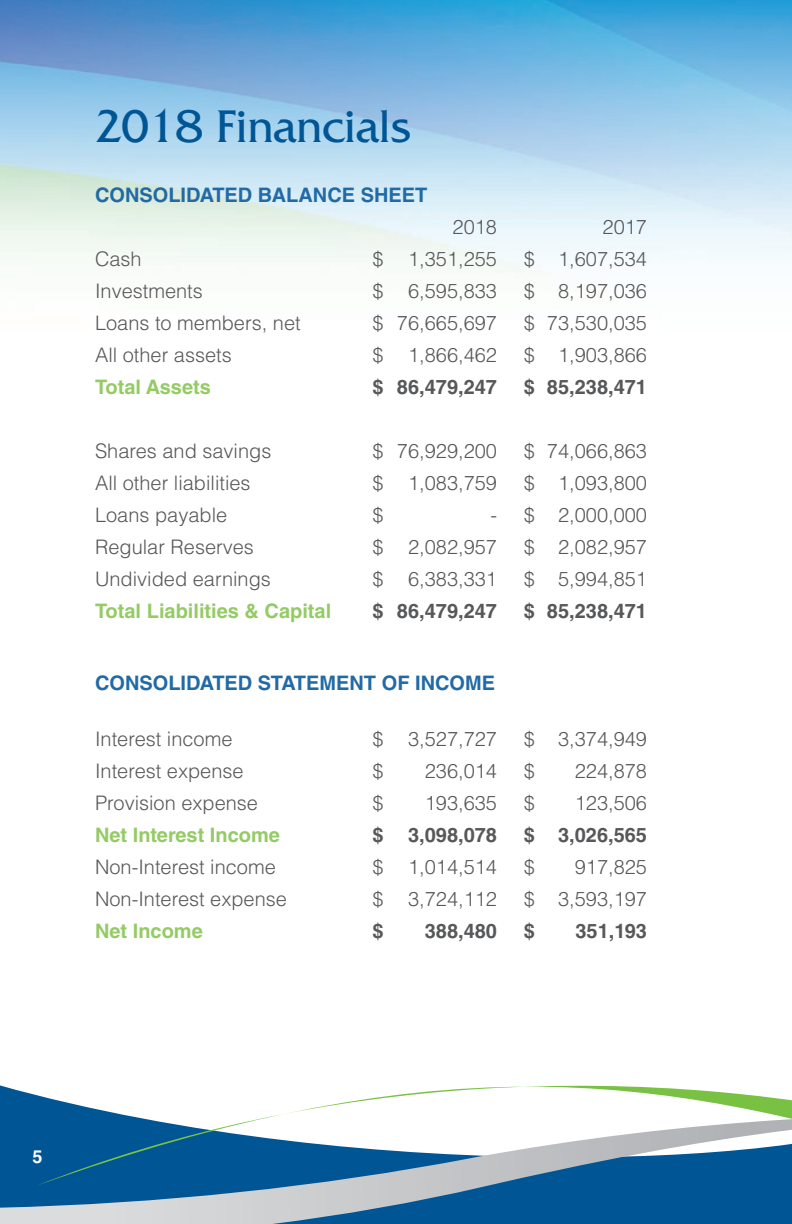
<style>
.page{position:relative;width:792px;height:1224px;background:#fff}
.page>*{position:absolute;margin:0;border:0;box-sizing:border-box;transform-origin:0 0}
.t1{font:48px "Friz Quadrata Std";color:#005595}
.t2{font:300 20px "Helvetica LT Std";color:#57585a}
.t3{font:700 20px "Helvetica LT Std";color:#57585a}
.t4{font:700 20px "Helvetica LT Std";color:#94cb64}
.t5{font:700 20px "Helvetica LT Std";color:#216aa5}
.t6{font:700 18px "Helvetica LT Std";color:#fff}
</style>
<div class="page">
<img style="left:0;top:0;width:792px;height:268px">
<svg style="left:0;top:1085px;width:36px;height:34px"></svg>
<svg style="left:36px;top:1085px;width:756px;height:34px"></svg>
<svg style="left:0;top:1119px;width:792px;height:105px"></svg>
<h1 class="t1" style="left:95px;top:99px;width:317px">2018 Financials</h1>
<p class="t5" style="left:95px;top:182px;width:334px">CONSOLIDATED BALANCE SHEET</p>
<p class="t2" style="left:453px;top:214px;width:46px">2018</p>
<p class="t2" style="left:603px;top:214px;width:46px">2017</p>
<p class="t2" style="left:95px;top:246px;width:48px">Cash</p>
<p class="t2" style="left:373px;top:246px;width:126px">$ 1,351,255</p>
<p class="t2" style="left:524px;top:246px;width:125px">$ 1,607,534</p>
<p class="t2" style="left:95px;top:278px;width:109px">Investments</p>
<p class="t2" style="left:373px;top:278px;width:126px">$ 6,595,833</p>
<p class="t2" style="left:524px;top:278px;width:125px">$ 8,197,036</p>
<p class="t2" style="left:95px;top:310px;width:207px">Loans to members, net</p>
<p class="t2" style="left:373px;top:310px;width:126px">$ 76,665,697</p>
<p class="t2" style="left:524px;top:310px;width:125px">$ 73,530,035</p>
<p class="t2" style="left:95px;top:342px;width:138px">All other assets</p>
<p class="t2" style="left:373px;top:342px;width:126px">$ 1,866,462</p>
<p class="t2" style="left:524px;top:342px;width:125px">$ 1,903,866</p>
<p class="t4" style="left:95px;top:374px;width:117px">Total Assets</p>
<p class="t3" style="left:373px;top:374px;width:126px">$ 86,479,247</p>
<p class="t3" style="left:524px;top:374px;width:125px">$ 85,238,471</p>
<p class="t2" style="left:95px;top:438px;width:178px">Shares and savings</p>
<p class="t2" style="left:373px;top:438px;width:126px">$ 76,929,200</p>
<p class="t2" style="left:524px;top:438px;width:125px">$ 74,066,863</p>
<p class="t2" style="left:95px;top:470px;width:157px">All other liabilities</p>
<p class="t2" style="left:373px;top:470px;width:126px">$ 1,083,759</p>
<p class="t2" style="left:524px;top:470px;width:125px">$ 1,093,800</p>
<p class="t2" style="left:95px;top:502px;width:134px">Loans payable</p>
<p class="t2" style="left:373px;top:502px;width:13px">$</p>
<p class="t2" style="left:490px;top:502px;width:158px">- $ 2,000,000</p>
<p class="t2" style="left:95px;top:534px;width:160px">Regular Reserves</p>
<p class="t2" style="left:373px;top:534px;width:126px">$ 2,082,957</p>
<p class="t2" style="left:524px;top:534px;width:125px">$ 2,082,957</p>
<p class="t2" style="left:95px;top:566px;width:177px">Undivided earnings</p>
<p class="t2" style="left:373px;top:566px;width:126px">$ 6,383,331</p>
<p class="t2" style="left:524px;top:566px;width:125px">$ 5,994,851</p>
<p class="t4" style="left:95px;top:598px;width:238px">Total Liabilities &amp; Capital</p>
<p class="t3" style="left:373px;top:598px;width:126px">$ 86,479,247</p>
<p class="t3" style="left:524px;top:598px;width:125px">$ 85,238,471</p>
<p class="t5" style="left:95px;top:670px;width:402px">CONSOLIDATED STATEMENT OF INCOME</p>
<p class="t2" style="left:95px;top:726px;width:139px">Interest income</p>
<p class="t2" style="left:373px;top:726px;width:126px">$ 3,527,727</p>
<p class="t2" style="left:524px;top:726px;width:125px">$ 3,374,949</p>
<p class="t2" style="left:95px;top:758px;width:150px">Interest expense</p>
<p class="t2" style="left:373px;top:758px;width:13px">$</p>
<p class="t2" style="left:425px;top:758px;width:74px">236,014</p>
<p class="t2" style="left:524px;top:758px;width:13px">$</p>
<p class="t2" style="left:575px;top:758px;width:74px">224,878</p>
<p class="t2" style="left:95px;top:790px;width:165px">Provision expense</p>
<p class="t2" style="left:373px;top:790px;width:13px">$</p>
<p class="t2" style="left:425px;top:790px;width:74px">193,635</p>
<p class="t2" style="left:524px;top:790px;width:13px">$</p>
<p class="t2" style="left:575px;top:790px;width:74px">123,506</p>
<p class="t4" style="left:95px;top:822px;width:186px">Net Interest Income</p>
<p class="t3" style="left:373px;top:822px;width:126px">$ 3,098,078</p>
<p class="t3" style="left:524px;top:822px;width:125px">$ 3,026,565</p>
<p class="t2" style="left:95px;top:854px;width:182px">Non-Interest income</p>
<p class="t2" style="left:373px;top:854px;width:126px">$ 1,014,514</p>
<p class="t2" style="left:524px;top:854px;width:13px">$</p>
<p class="t2" style="left:575px;top:854px;width:74px">917,825</p>
<p class="t2" style="left:95px;top:886px;width:193px">Non-Interest expense</p>
<p class="t2" style="left:373px;top:886px;width:126px">$ 3,724,112</p>
<p class="t2" style="left:524px;top:886px;width:125px">$ 3,593,197</p>
<p class="t4" style="left:95px;top:918px;width:109px">Net Income</p>
<p class="t3" style="left:373px;top:918px;width:13px">$</p>
<p class="t3" style="left:425px;top:918px;width:74px">388,480</p>
<p class="t3" style="left:524px;top:918px;width:13px">$</p>
<p class="t3" style="left:575px;top:918px;width:73px">351,193</p>
<p class="t6" style="left:33px;top:1145px;width:12px">5</p>
</div>
